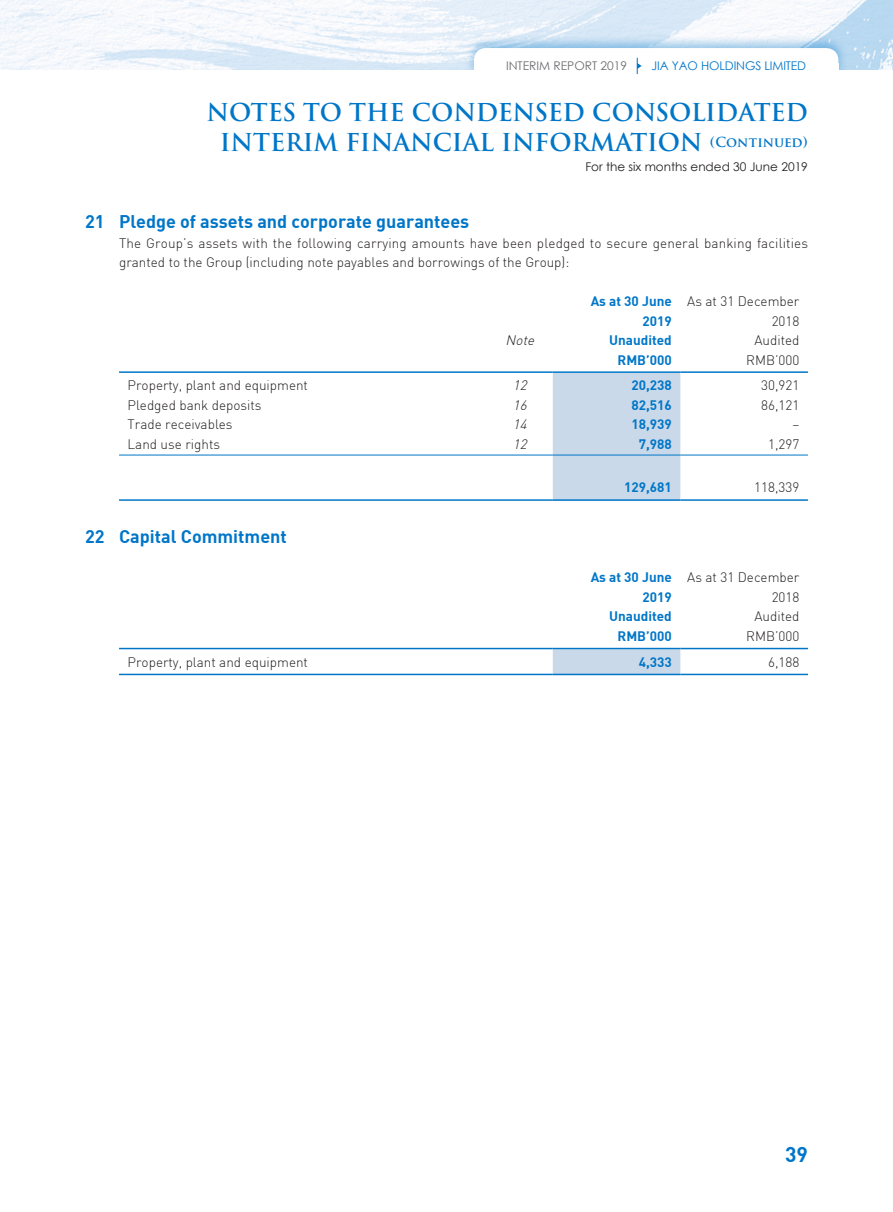
<style>
.page{position:relative;width:893px;height:1212px;background:#fff}
.page>*{position:absolute;margin:0;border:0;box-sizing:border-box;transform-origin:0 0}
.t1{font:600 24px/30px "Trajan Pro 3";letter-spacing:-.005em;color:#0076c8;text-align:center}
.t2{font:21px "DIN Bold";color:#0076c8}
.t3{font:18px "DIN Bold";color:#0076c8}
.t4{font:13.5px/19.5px "DIN Light";color:#231f20;text-align:right}
.t5{font:13.5px/19.5px "DIN Bold";color:#0076c8;text-align:right}
.t6{font:italic 13.5px "DIN Light";color:#231f20}
.t7{font:12px "Century Gothic";color:#231f20}
.t8{font:12px "Century Gothic";letter-spacing:-.01em;color:#0076c8}
.t9{font:12px "Century Gothic";color:#6c6d70}
</style>
<div class="page">
<img style="left:0;top:0;width:893px;height:69px">
<div style="left:465px;top:34px;width:383px;height:35px;background:#0076c8;opacity:.4"></div>
<svg style="left:474px;top:48px;width:364px;height:26px"></svg>
<div style="left:553px;top:373px;width:127px;height:126px;background:#cad9e9"></div>
<hr style="left:119px;top:371px;width:370px;height:2px;background:#0076c8">
<hr style="left:489px;top:371px;width:64px;height:2px;background:#0076c8">
<hr style="left:553px;top:371px;width:127px;height:2px;background:#0076c8">
<hr style="left:680px;top:371px;width:128px;height:2px;background:#0076c8">
<hr style="left:119px;top:455px;width:370px;height:1px;background:#0076c8">
<hr style="left:489px;top:455px;width:64px;height:1px;background:#0076c8">
<hr style="left:553px;top:455px;width:127px;height:1px;background:#0076c8">
<hr style="left:680px;top:455px;width:128px;height:1px;background:#0076c8">
<hr style="left:119px;top:499px;width:370px;height:2px;background:#0076c8">
<hr style="left:489px;top:499px;width:64px;height:2px;background:#0076c8">
<hr style="left:553px;top:499px;width:127px;height:2px;background:#0076c8">
<hr style="left:680px;top:499px;width:128px;height:2px;background:#0076c8">
<svg style="left:553px;top:649px;width:127px;height:25px;background:#c5d6e8"></svg>
<hr style="left:119px;top:648px;width:434px;height:1px;background:#0076c8">
<hr style="left:553px;top:648px;width:127px;height:1px;background:#0076c8">
<hr style="left:680px;top:648px;width:128px;height:1px;background:#0076c8">
<hr style="left:119px;top:674px;width:434px;height:1px;background:#0076c8">
<hr style="left:553px;top:674px;width:127px;height:1px;background:#0076c8">
<hr style="left:680px;top:674px;width:128px;height:1px;background:#0076c8">
<p class="t9" style="left:506px;top:57px;width:123px">INTERIM REPORT 2019</p>
<p class="t8" style="left:652px;top:57px;width:156px">JIA YAO HOLDINGS LIMITED</p>
<h1 class="t1" style="left:207px;top:98px;width:603px">NOTES TO THE CONDENSED CONSOLIDATED<br>INTERIM FINANCIAL INFORMATION <sup>(Continued)</sup></h1>
<p class="t7" style="left:585px;top:158px;width:224px">For the six months ended 30 June 2019</p>
<h3 class="t3" style="left:85px;top:210px;width:386px">21 Pledge of assets and corporate guarantees</h3>
<p class="t4" style="left:119px;top:233px;width:691px;text-align:left">The Group’s assets with the following carrying amounts have been pledged to secure general banking facilities granted to the Group (including note payables and borrowings of the Group):</p>
<p class="t5" style="left:591px;top:291px;width:83px">As at 30 June<br>2019</p>
<p class="t4" style="left:687px;top:291px;width:114px">As at 31 December<br>2018</p>
<p class="t6" style="left:506px;top:332px;width:34px">Note</p>
<p class="t5" style="left:609px;top:330px;width:64px">Unaudited</p>
<p class="t4" style="left:754px;top:330px;width:47px">Audited</p>
<p class="t5" style="left:617px;top:349px;width:56px">RMB’000</p>
<p class="t4" style="left:746px;top:350px;width:55px">RMB’000</p>
<p class="t4" style="left:128px;top:376px;width:182px">Property, plant and equipment</p>
<p class="t6" style="left:513px;top:377px;width:19px">12</p>
<p class="t5" style="left:631px;top:375px;width:42px">20,238</p>
<p class="t4" style="left:761px;top:376px;width:40px">30,921</p>
<p class="t4" style="left:128px;top:395px;width:136px">Pledged bank deposits</p>
<p class="t6" style="left:513px;top:397px;width:19px">16</p>
<p class="t5" style="left:631px;top:395px;width:42px">82,516</p>
<p class="t4" style="left:761px;top:395px;width:40px">86,121</p>
<p class="t4" style="left:128px;top:415px;width:107px">Trade receivables</p>
<p class="t6" style="left:513px;top:416px;width:19px">14</p>
<p class="t5" style="left:631px;top:414px;width:42px">18,939</p>
<p class="t4" style="left:792px;top:415px;width:8px">–</p>
<p class="t4" style="left:128px;top:434px;width:94px">Land use rights</p>
<p class="t6" style="left:513px;top:436px;width:19px">12</p>
<p class="t5" style="left:639px;top:434px;width:35px">7,988</p>
<p class="t4" style="left:768px;top:434px;width:33px">1,297</p>
<p class="t5" style="left:624px;top:477px;width:49px">129,681</p>
<p class="t4" style="left:754px;top:478px;width:47px">118,339</p>
<h3 class="t3" style="left:85px;top:525px;width:203px">22 Capital Commitment</h3>
<p class="t5" style="left:591px;top:567px;width:83px">As at 30 June<br>2019</p>
<p class="t4" style="left:687px;top:568px;width:114px">As at 31 December<br>2018</p>
<p class="t5" style="left:609px;top:606px;width:64px">Unaudited</p>
<p class="t4" style="left:754px;top:607px;width:47px">Audited</p>
<p class="t5" style="left:617px;top:626px;width:56px">RMB’000</p>
<p class="t4" style="left:746px;top:626px;width:55px">RMB’000</p>
<p class="t4" style="left:128px;top:652px;width:182px">Property, plant and equipment</p>
<p class="t5" style="left:639px;top:652px;width:35px">4,333</p>
<p class="t4" style="left:768px;top:652px;width:33px">6,188</p>
<h2 class="t2" style="left:785px;top:1140px;width:24px">39</h2>
</div>
